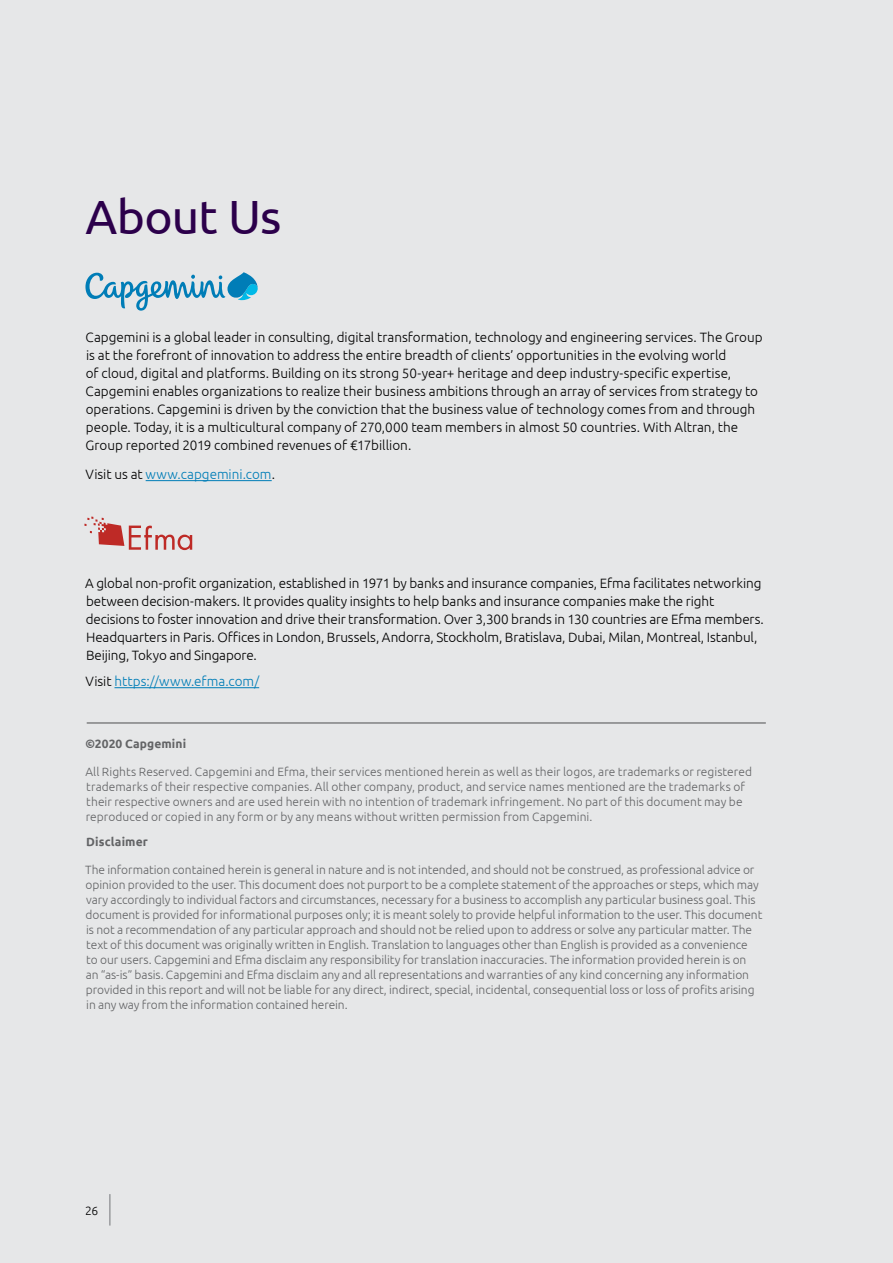
<style>
.page{position:relative;width:893px;height:1263px;background:#e6e7e8}
.page>*{position:absolute;margin:0;border:0;box-sizing:border-box;transform-origin:0 0}
.t1{font:48px "Ubuntu";letter-spacing:-.015em;color:#2c004b}
.t2{font:300 13.5px/18px "Ubuntu";color:#000}
.t3{font:300 13.5px "Ubuntu";color:#007db7}
.t4{font:300 12px/15px "Ubuntu";letter-spacing:-.005em;color:#636466}
.t5{font:700 12px "Ubuntu";letter-spacing:.01em;color:#636466}
.t6{font:300 12px "Ubuntu";color:#000}
.s1{color:#000}
</style>
<div class="page">
<hr style="left:146px;top:480px;width:126px;height:1px;background:#007db7">
<hr style="left:114px;top:687px;width:145px;height:1px;background:#007db7">
<hr style="left:87px;top:723px;width:679px;height:1px;background:#4d4d4f">
<svg style="left:85px;top:272px;width:173px;height:39px"></svg>
<svg style="left:84px;top:516px;width:108px;height:34px"></svg>
<hr style="left:109px;top:1194px;width:1px;height:31px;background:#808285">
<h1 class="t1" style="left:85px;top:187px;width:198px">About Us</h1>
<p class="t2" style="left:86px;top:328px;width:678px">Capgemini is a global leader in consulting, digital transformation, technology and engineering services. The Group is at the forefront of innovation to address the entire breadth of clients’ opportunities in the evolving world<br>of cloud, digital and platforms. Building on its strong 50-year+ heritage and deep industry-specific expertise, Capgemini enables organizations to realize their business ambitions through an array of services from strategy to operations. Capgemini is driven by the conviction that the business value of technology comes from and through people. Today, it is a multicultural company of 270,000 team members in almost 50 countries. With Altran, the Group reported 2019 combined revenues of €17billion.</p>
<p class="t3" style="left:86px;top:466px;width:191px"><span class="s1">Visit us at</span> www.capgemini.com<span class="s1">.</span></p>
<p class="t2" style="left:85px;top:574px;width:680px">A global non-profit organization, established in 1971 by banks and insurance companies, Efma facilitates networking between decision-makers. It provides quality insights to help banks and insurance companies make the right decisions to foster innovation and drive their transformation. Over 3,300 brands in 130 countries are Efma members.<br>Headquarters in Paris. Offices in London, Brussels, Andorra, Stockholm, Bratislava, Dubai, Milan, Montreal, Istanbul, Beijing, Tokyo and Singapore.</p>
<p class="t3" style="left:86px;top:673px;width:175px"><span class="s1">Visit</span> https://www.efma.com/</p>
<p class="t5" style="left:85px;top:737px;width:102px">©2020 Capgemini</p>
<p class="t4" style="left:85px;top:764px;width:668px">All Rights Reserved. Capgemini and Efma, their services mentioned herein as well as their logos, are trademarks or registered trademarks of their respective companies. All other company, product, and service names mentioned are the trademarks of their respective owners and are used herein with no intention of trademark infringement. No part of this document may be reproduced or copied in any form or by any means without written permission from Capgemini.</p>
<p class="t5" style="left:86px;top:834px;width:63px">Disclaimer</p>
<p class="t4" style="left:85px;top:861px;width:679px">The information contained herein is general in nature and is not intended, and should not be construed, as professional advice or opinion provided to the user. This document does not purport to be a complete statement of the approaches or steps, which may vary accordingly to individual factors and circumstances, necessary for a business to accomplish any particular business goal. This document is provided for informational purposes only; it is meant solely to provide helpful information to the user. This document is not a recommendation of any particular approach and should not be relied upon to address or solve any particular matter. The text of this document was originally written in English. Translation to languages other than English is provided as a convenience<br>to our users. Capgemini and Efma disclaim any responsibility for translation inaccuracies. The information provided herein is on<br>an “as-is” basis. Capgemini and Efma disclaim any and all representations and warranties of any kind concerning any information provided in this report and will not be liable for any direct, indirect, special, incidental, consequential loss or loss of profits arising in any way from the information contained herein.</p>
<p class="t6" style="left:85px;top:1203px;width:15px">26</p>
</div>
